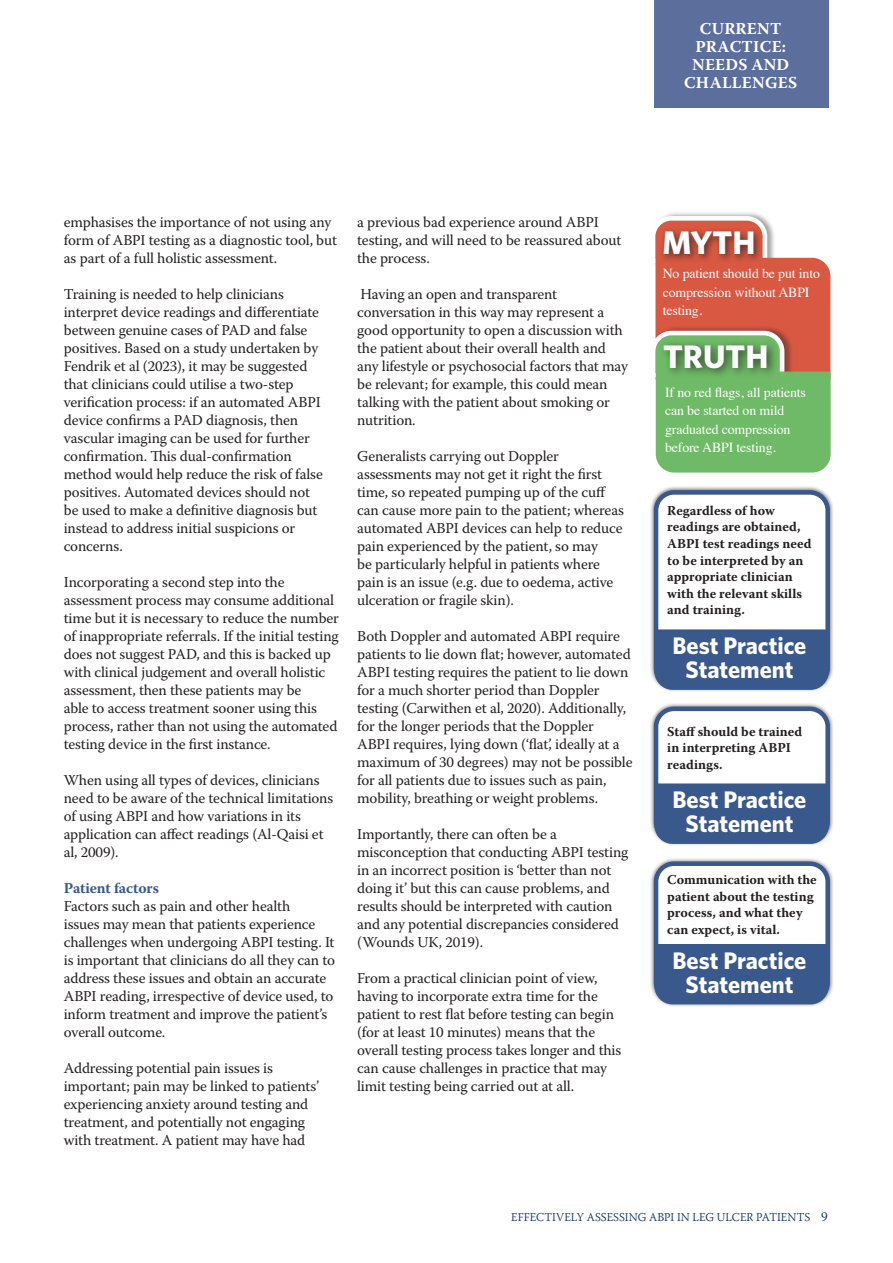
<style>
.page{position:relative;width:893px;height:1263px;background:#fff}
.page>*{position:absolute;margin:0;border:0;box-sizing:border-box;transform-origin:0 0}
.t1{font:700 32.7px "Whitney";color:#fff}
.t2{font:700 24px/24px "Whitney";color:#fff;text-align:center}
.Paragraph_Style_1{font:700 16.5px/18px "Warnock Pro";letter-spacing:.02em;color:#fff;text-align:center}
.t3{font:15px/18px "Warnock Pro";letter-spacing:-.01em;color:#231f20}
.t4{font:700 15px "Warnock Pro";letter-spacing:-.01em;color:#39588b}
.Box_text{font:13.8px/18.5px "Times";letter-spacing:-.01em;color:#fff}
.Box_text-2{font:700 13.5px/16.5px "Warnock Pro";color:#231f20}
.t5{font:300 12px "Warnock Pro";color:#0f2d65}
.s1{font-size:13.5px}
</style>
<div class="page">
<div style="left:654px;top:0;width:174px;height:107px;background:#5b6e9c"></div>
<div style="left:651px;top:211px;width:125px;height:55px;background:#231f20;opacity:.4"></div>
<svg style="left:655px;top:214px;width:176px;height:259px;background:#ab9b6b"></svg>
<div style="left:660px;top:227px;width:103px;height:37px;background:#231f20;opacity:.75"></div>
<div style="left:659px;top:339px;width:119px;height:40px;background:#231f20;opacity:.75"></div>
<div style="left:649px;top:485px;width:185px;height:207px;background:#231f20;opacity:.75"></div>
<div style="left:656px;top:492px;width:172px;height:194px;background:#fff;border-radius:18px"></div>
<div style="left:654px;top:490px;width:176px;height:198px;border:4px solid #39588b;border-radius:18px"></div>
<div style="left:649px;top:702px;width:185px;height:145px;background:#231f20;opacity:.75"></div>
<div style="left:656px;top:709px;width:172px;height:131px;background:#fff;border-radius:18px"></div>
<div style="left:654px;top:707px;width:176px;height:135px;border:4px solid #39588b;border-radius:18px"></div>
<div style="left:649px;top:857px;width:185px;height:150px;background:#231f20;opacity:.75"></div>
<div style="left:656px;top:864px;width:172px;height:136px;background:#fff;border-radius:18px"></div>
<div style="left:654px;top:861px;width:176px;height:141px;border:4px solid #39588b;border-radius:18px"></div>
<div style="left:654px;top:629px;width:175px;height:61px;background:#39588b"></div>
<div style="left:654px;top:783px;width:175px;height:61px;background:#39588b"></div>
<div style="left:654px;top:944px;width:175px;height:60px;background:#39588b"></div>
<p class="Paragraph_Style_1" style="left:684px;top:20px;width:115px">CURRENT<br>PRACTICE:<br>NEEDS AND<br>CHALLENGES</p>
<p class="t3" style="left:64px;top:213px;width:275px">emphasises the importance of not using any form of ABPI testing as a diagnostic tool, but as part of a full holistic assessment.</p>
<p class="t3" style="left:64px;top:285px;width:261px">Training is needed to help clinicians interpret device readings and differentiate between genuine cases of PAD and false positives. Based on a study undertaken by Fendrik et al (2023), it may be suggested that clinicians could utilise a two-step verification process: if an automated ABPI device confirms a PAD diagnosis, then vascular imaging can be used for further confirmation. This dual-confirmation method would help reduce the risk of false positives. Automated devices should not be used to make a definitive diagnosis but instead to address initial suspicions or concerns.</p>
<p class="t3" style="left:64px;top:573px;width:277px">Incorporating a second step into the assessment process may consume additional time but it is necessary to reduce the number of inappropriate referrals. If the initial testing does not suggest PAD, and this is backed up with clinical judgement and overall holistic assessment, then these patients may be<br>able to access treatment sooner using this process, rather than not using the automated testing device in the first instance.</p>
<p class="t3" style="left:64px;top:771px;width:271px">When using all types of devices, clinicians need to be aware of the technical limitations of using ABPI and how variations in its application can affect readings (Al-Qaisi et al, 2009).</p>
<p class="t4" style="left:64px;top:879px;width:97px">Patient factors</p>
<p class="t3" style="left:64px;top:897px;width:273px">Factors such as pain and other health<br>issues may mean that patients experience challenges when undergoing ABPI testing. It is important that clinicians do all they can to address these issues and obtain an accurate ABPI reading, irrespective of device used, to inform treatment and improve the patient’s overall outcome.</p>
<p class="t3" style="left:64px;top:1059px;width:257px">Addressing potential pain issues is important; pain may be linked to patients’ experiencing anxiety around testing and treatment, and potentially not engaging with treatment. A patient may have had</p>
<p class="t3" style="left:357px;top:213px;width:266px">a previous bad experience around ABPI testing, and will need to be reassured about the process.</p>
<p class="t3" style="left:357px;top:285px;width:272px">Having an open and transparent conversation in this way may represent a good opportunity to open a discussion with the patient about their overall health and any lifestyle or psychosocial factors that may be relevant; for example, this could mean talking with the patient about smoking or nutrition.</p>
<p class="t3" style="left:357px;top:447px;width:268px">Generalists carrying out Doppler assessments may not get it right the first time, so repeated pumping up of the cuff can cause more pain to the patient; whereas automated ABPI devices can help to reduce pain experienced by the patient, so may<br>be particularly helpful in patients where pain is an issue (e.g. due to oedema, active ulceration or fragile skin).</p>
<p class="t3" style="left:357px;top:627px;width:277px">Both Doppler and automated ABPI require patients to lie down flat; however, automated ABPI testing requires the patient to lie down for a much shorter period than Doppler testing (Carwithen et al, 2020). Additionally, for the longer periods that the Doppler<br>ABPI requires, lying down (‘flat’, ideally at a maximum of 30 degrees) may not be possible for all patients due to issues such as pain, mobility, breathing or weight problems.</p>
<p class="t3" style="left:357px;top:825px;width:273px">Importantly, there can often be a misconception that conducting ABPI testing in an incorrect position is ‘better than not doing it’ but this can cause problems, and results should be interpreted with caution and any potential discrepancies considered (Wounds UK, 2019).</p>
<p class="t3" style="left:357px;top:969px;width:266px">From a practical clinician point of view, having to incorporate extra time for the patient to rest flat before testing can begin (for at least 10 minutes) means that the overall testing process takes longer and this can cause challenges in practice that may limit testing being carried out at all.</p>
<p class="t1" style="left:662px;top:223px;width:95px">MYTH</p>
<p class="Box_text" style="left:663px;top:263px;width:159px">No patient should be put into compression without ABPI testing.</p>
<p class="t1" style="left:663px;top:336px;width:107px">TRUTH</p>
<p class="Box_text" style="left:665px;top:382px;width:142px">If no red flags, all patients can be started on mild graduated compression before ABPI testing.</p>
<p class="Box_text-2" style="left:667px;top:502px;width:146px">Regardless of how readings are obtained,<br>ABPI test readings need to be interpreted by an appropriate clinician with the relevant skills and training.</p>
<p class="t2" style="left:672px;top:633px;width:135px">Best Practice<br>Statement</p>
<p class="Box_text-2" style="left:667px;top:723px;width:137px">Staff should be trained in interpreting ABPI readings.</p>
<p class="t2" style="left:672px;top:787px;width:135px">Best Practice<br>Statement</p>
<p class="Box_text-2" style="left:667px;top:871px;width:151px">Communication with the patient about the testing process, and what they can expect, is vital.</p>
<p class="t2" style="left:672px;top:948px;width:135px">Best Practice<br>Statement</p>
<p class="t5" style="left:511px;top:1210px;width:318px">EFFECTIVELY ASSESSING ABPI IN LEG ULCER PATIENTS <span class="s1">9</span></p>
</div>
